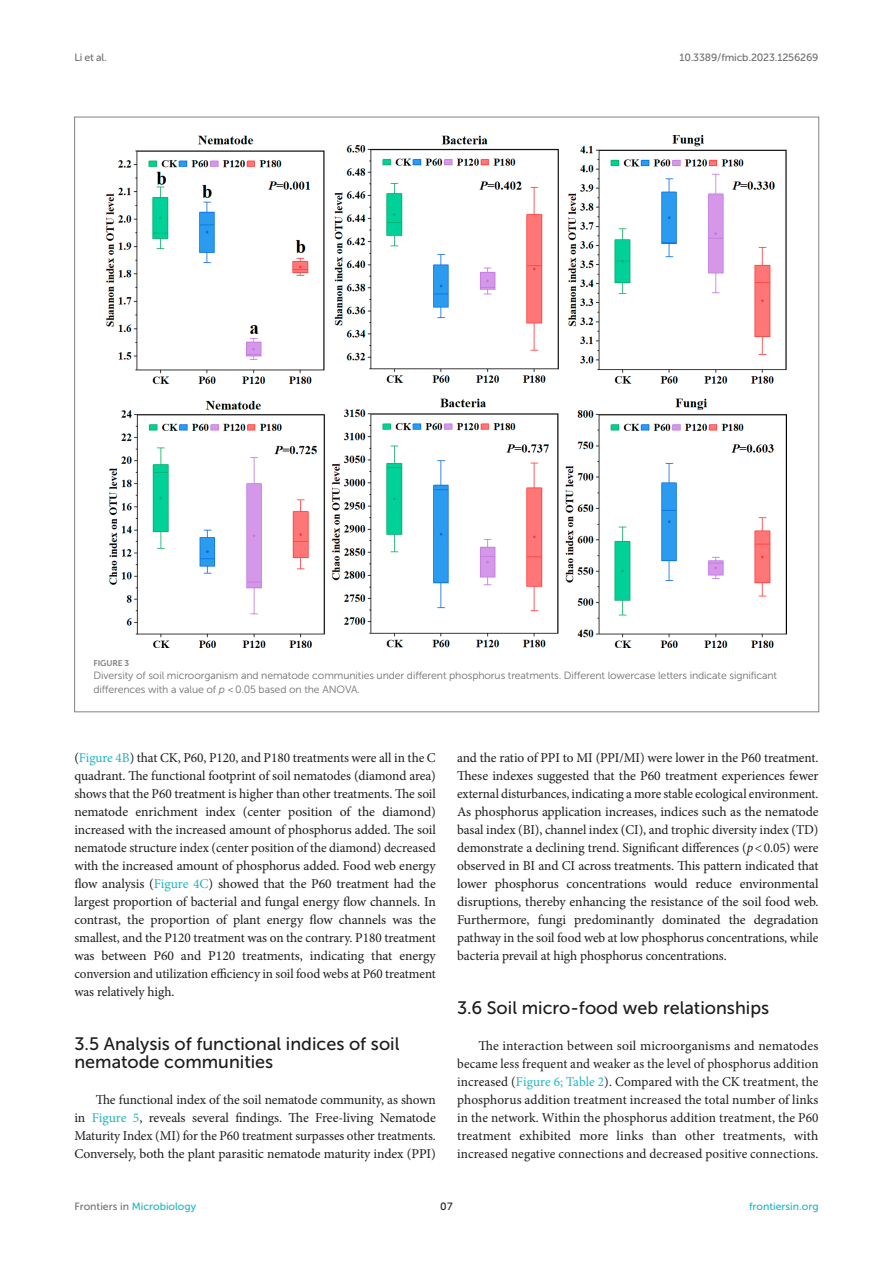
<style>
.page{position:relative;width:893px;height:1263px;background:#fff}
.page>*{position:absolute;margin:0;border:0;box-sizing:border-box;transform-origin:0 0}
.HEAD_2{font:18px/18px "Museo Sans 500";color:#1b1c1b}
.TEXT_FLUSH{font:13.5px/18px "Minion Pro";letter-spacing:-.005em;color:#1b1c1b;text-align:justify}
.FIG_LEG{font:10.5px/13.5px "Museo Sans 300";letter-spacing:-.01em;color:#706f70}
.t1{font:10.5px "Museo Sans 500";color:#1db5c3}
.t2{font:10.5px "Museo Sans 500";letter-spacing:-.015em;color:#706f70}
.t3{font:10.5px "Museo Sans 500";color:#1b1c1b}
.FIG_HD{font:8.25px "Museo Sans 700";letter-spacing:-.01em;color:#7e7f7f}
.s1{font-style:italic}
.s2{color:#1db5c3}
.s3{color:#706f70}
</style>
<div class="page">
<img style="left:106px;top:136px;width:681px;height:511px">
<p class="t2" style="left:74px;top:51px;width:34px">Li et al.</p>
<p class="t2" style="left:679px;top:51px;width:141px">10.3389/fmicb.2023.1256269</p>
<p class="FIG_HD" style="left:94px;top:658px;width:37px">FIGURE 3</p>
<p class="FIG_LEG" style="left:94px;top:669px;width:685px">Diversity of soil microorganism and nematode communities under different phosphorus treatments. Different lowercase letters indicate significant differences with a value of <span class="s1">p</span> &lt; 0.05 based on the ANOVA.</p>
<p class="TEXT_FLUSH" style="left:74px;top:749px;width:363px">(<span class="s2">Figure 4B</span>) that CK, P60, P120, and P180 treatments were all in the C quadrant. The functional footprint of soil nematodes (diamond area) shows that the P60 treatment is higher than other treatments. The soil nematode enrichment index (center position of the diamond) increased with the increased amount of phosphorus added. The soil nematode structure index (center position of the diamond) decreased with the increased amount of phosphorus added. Food web energy flow analysis (<span class="s2">Figure 4C</span>) showed that the P60 treatment had the largest proportion of bacterial and fungal energy flow channels. In contrast, the proportion of plant energy flow channels was the smallest, and the P120 treatment was on the contrary. P180 treatment was between P60 and P120 treatments, indicating that energy conversion and utilization efficiency in soil food webs at P60 treatment was relatively high.</p>
<p class="HEAD_2" style="left:74px;top:1035px;width:327px">3.5 Analysis of functional indices of soil nematode communities</p>
<p class="TEXT_FLUSH" style="left:74px;top:1091px;width:363px;text-indent:21px">The functional index of the soil nematode community, as shown in <span class="s2">Figure 5</span>, reveals several findings. The Free-living Nematode Maturity Index (MI) for the P60 treatment surpasses other treatments.<br>Conversely, both the plant parasitic nematode maturity index (PPI)</p>
<p class="TEXT_FLUSH" style="left:457px;top:749px;width:363px">and the ratio of PPI to MI (PPI/MI) were lower in the P60 treatment.<br>These indexes suggested that the P60 treatment experiences fewer external disturbances, indicating a more stable ecological environment.<br>As phosphorus application increases, indices such as the nematode basal index (BI), channel index (CI), and trophic diversity index (TD) demonstrate a declining trend. Significant differences (<span class="s1">p</span>&lt;0.05) were observed in BI and CI across treatments. This pattern indicated that lower phosphorus concentrations would reduce environmental disruptions, thereby enhancing the resistance of the soil food web.<br>Furthermore, fungi predominantly dominated the degradation pathway in the soil food web at low phosphorus concentrations, while bacteria prevail at high phosphorus concentrations.</p>
<p class="HEAD_2" style="left:457px;top:999px;width:314px">3.6 Soil micro-food web relationships</p>
<p class="TEXT_FLUSH" style="left:457px;top:1037px;width:363px;text-indent:21px">The interaction between soil microorganisms and nematodes became less frequent and weaker as the level of phosphorus addition increased (<span class="s2">Figure 6; Table 2</span>). Compared with the CK treatment, the phosphorus addition treatment increased the total number of links in the network. Within the phosphorus addition treatment, the P60 treatment exhibited more links than other treatments, with increased negative connections and decreased positive connections.</p>
<p class="t1" style="left:74px;top:1200px;width:123px"><span class="s3">Frontiers in</span> Microbiology</p>
<p class="t3" style="left:440px;top:1200px;width:14px">07</p>
<p class="t1" style="left:749px;top:1200px;width:71px">frontiersin.org</p>
</div>
